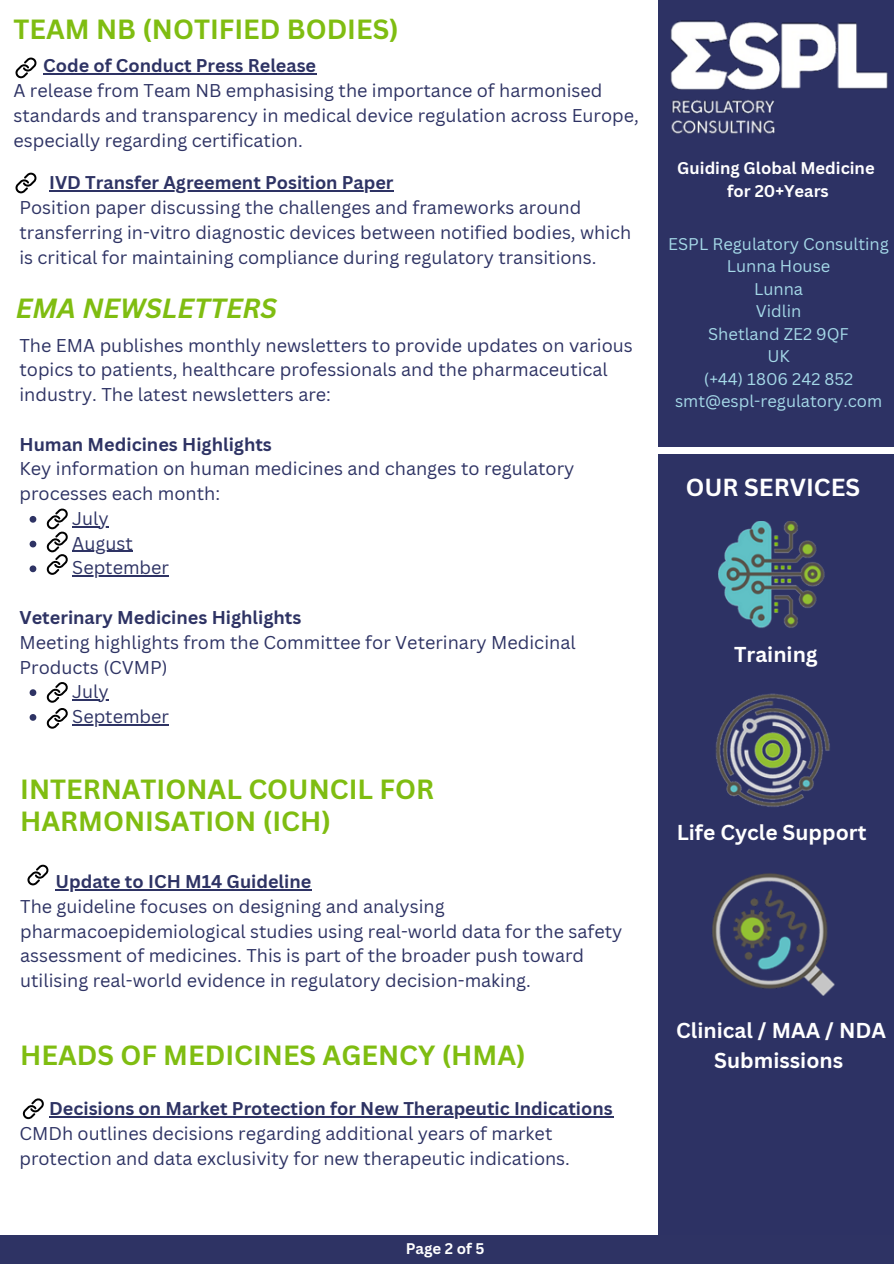
<style>
.page{position:relative;width:894px;height:1264px;background:#fff}
.page>*{position:absolute;margin:0;border:0;box-sizing:border-box;transform-origin:0 0}
.t1{font:700 27px/31.5px "Canva Sans";color:#7fbd11}
.t2{font:italic 700 27px "Canva Sans";color:#7fbd11}
.t3{font:700 24px "Canva Sans";color:#fff}
.t4{font:700 21px/29.2px "Canva Sans";color:#fff;text-align:center}
.t5{font:18px/24.8px "Canva Sans";color:#2e3364}
.t6{font:700 18px "Canva Sans";color:#2e3364}
.t7{font:16.5px/22.5px "Canva Sans";color:#a5d9e8;text-align:center}
.t8{font:700 16.5px/22.5px "Canva Sans";color:#fff;text-align:center}
.t9{font:700 15px "Canva Sans";color:#fff}
.s1{font-weight:700}
</style>
<div class="page">
<div style="left:658px;top:0;width:235px;height:1235px;background:#2d3264"></div>
<div style="left:0;top:1235px;width:893px;height:28px;background:#2e3364"></div>
<img style="left:658px;top:19px;width:235px;height:120px">
<img style="left:658px;top:447px;width:235px;height:6px">
<img style="left:718px;top:521px;width:108px;height:108px">
<img style="left:710px;top:692px;width:122px;height:118px">
<img style="left:710px;top:870px;width:125px;height:125px">
<svg style="left:15px;top:57px;width:22px;height:21px"></svg>
<hr style="left:43px;top:73px;width:273px;height:2px;background:#2e3364">
<hr style="left:49px;top:190px;width:345px;height:2px;background:#2e3364">
<svg style="left:15px;top:172px;width:22px;height:21px"></svg>
<svg style="left:30px;top:516px;width:6px;height:6px"></svg>
<hr style="left:72px;top:526px;width:37px;height:1px;background:#2e3364">
<svg style="left:30px;top:540px;width:6px;height:7px"></svg>
<hr style="left:72px;top:551px;width:61px;height:1px;background:#2e3364">
<svg style="left:30px;top:565px;width:6px;height:7px"></svg>
<hr style="left:72px;top:575px;width:97px;height:1px;background:#2e3364">
<svg style="left:30px;top:689px;width:6px;height:7px"></svg>
<hr style="left:72px;top:699px;width:37px;height:1px;background:#2e3364">
<svg style="left:30px;top:714px;width:6px;height:6px"></svg>
<hr style="left:72px;top:724px;width:97px;height:1px;background:#2e3364">
<svg style="left:46px;top:508px;width:22px;height:67px"></svg>
<svg style="left:46px;top:682px;width:22px;height:46px"></svg>
<svg style="left:27px;top:864px;width:22px;height:21px"></svg>
<hr style="left:49px;top:1116px;width:564px;height:1px;background:#2e3364">
<svg style="left:22px;top:1098px;width:22px;height:21px"></svg>
<hr style="left:55px;top:889px;width:89px;height:1px;background:#2e3364">
<hr style="left:148px;top:889px;width:163px;height:1px;background:#2e3364">
<h5 class="t1" style="left:13px;top:13px;width:387px">TEAM NB (NOTIFIED BODIES)</h5>
<h1 class="t5" style="left:13px;top:53px;width:626px;text-indent:30px"><span class="s1">Code of Conduct Press Release<br></span>A release from Team NB emphasising the importance of harmonised standards and transparency in medical device regulation across Europe, especially regarding certification.</h1>
<h5 class="t5" style="left:19px;top:170px;width:613px;text-indent:30px"><span class="s1">IVD Transfer Agreement Position Paper<br></span>Position paper discussing the challenges and frameworks around transferring in-vitro diagnostic devices between notified bodies, which is critical for maintaining compliance during regulatory transitions.</h5>
<p class="t2" style="left:16px;top:289px;width:263px">EMA NEWSLETTERS</p>
<p class="t5" style="left:19px;top:332px;width:614px">The EMA publishes monthly newsletters to provide updates on various topics to patients, healthcare professionals and the pharmaceutical industry. The latest newsletters are:</p>
<p class="t5" style="left:19px;top:431px;width:556px"><span class="s1">Human Medicines Highlights<br></span>Key information on human medicines and changes to regulatory processes each month:</p>
<h5 class="t5" style="left:72px;top:505px;width:38px">July</h5>
<p class="t5" style="left:72px;top:530px;width:62px">August</p>
<p class="t5" style="left:72px;top:555px;width:98px">September</p>
<p class="t6" style="left:19px;top:604px;width:283px">Veterinary Medicines Highlights</p>
<p class="t5" style="left:19px;top:629px;width:557px">Meeting highlights from the Committee for Veterinary Medicinal<br>Products (CVMP)</p>
<p class="t5" style="left:72px;top:679px;width:38px">July</p>
<p class="t5" style="left:72px;top:703px;width:98px">September</p>
<h5 class="t1" style="left:20px;top:773px;width:415px">INTERNATIONAL COUNCIL FOR<br>HARMONISATION (ICH)</h5>
<h5 class="t5" style="left:20px;top:868px;width:603px;text-indent:35px"><span class="s1">Update to ICH M14 Guideline<br></span>The guideline focuses on designing and analysing pharmacoepidemiological studies using real-world data for the safety assessment of medicines. This is part of the broader push toward utilising real-world evidence in regulatory decision-making.</h5>
<p class="t1" style="left:20px;top:1038px;width:507px">HEADS OF MEDICINES AGENCY (HMA)</p>
<h1 class="t5" style="left:19px;top:1095px;width:594px;text-indent:30px"><span class="s1">Decisions on Market Protection for New Therapeutic Indications<br></span>CMDh outlines decisions regarding additional years of market protection and data exclusivity for new therapeutic indications.</h1>
<p class="t9" style="left:405px;top:1238px;width:80px">Page 2 of 5</p>
<h3 class="t8" style="left:677px;top:157px;width:199px">Guiding Global Medicine for 20+Years</h3>
<p class="t7" style="left:668px;top:232px;width:222px">ESPL Regulatory Consulting<br>Lunna House<br>Lunna<br>Vidlin<br>Shetland ZE2 9QF<br>UK<br>(+44) 1806 242 852 smt@espl-regulatory.com</p>
<h3 class="t3" style="left:685px;top:470px;width:176px">OUR SERVICES</h3>
<p class="t4" style="left:733px;top:639px;width:85px">Training</p>
<h3 class="t4" style="left:676px;top:817px;width:191px">Life Cycle Support</h3>
<h1 class="t4" style="left:676px;top:1015px;width:211px">Clinical / MAA / NDA<br>Submissions</h1>
</div>
